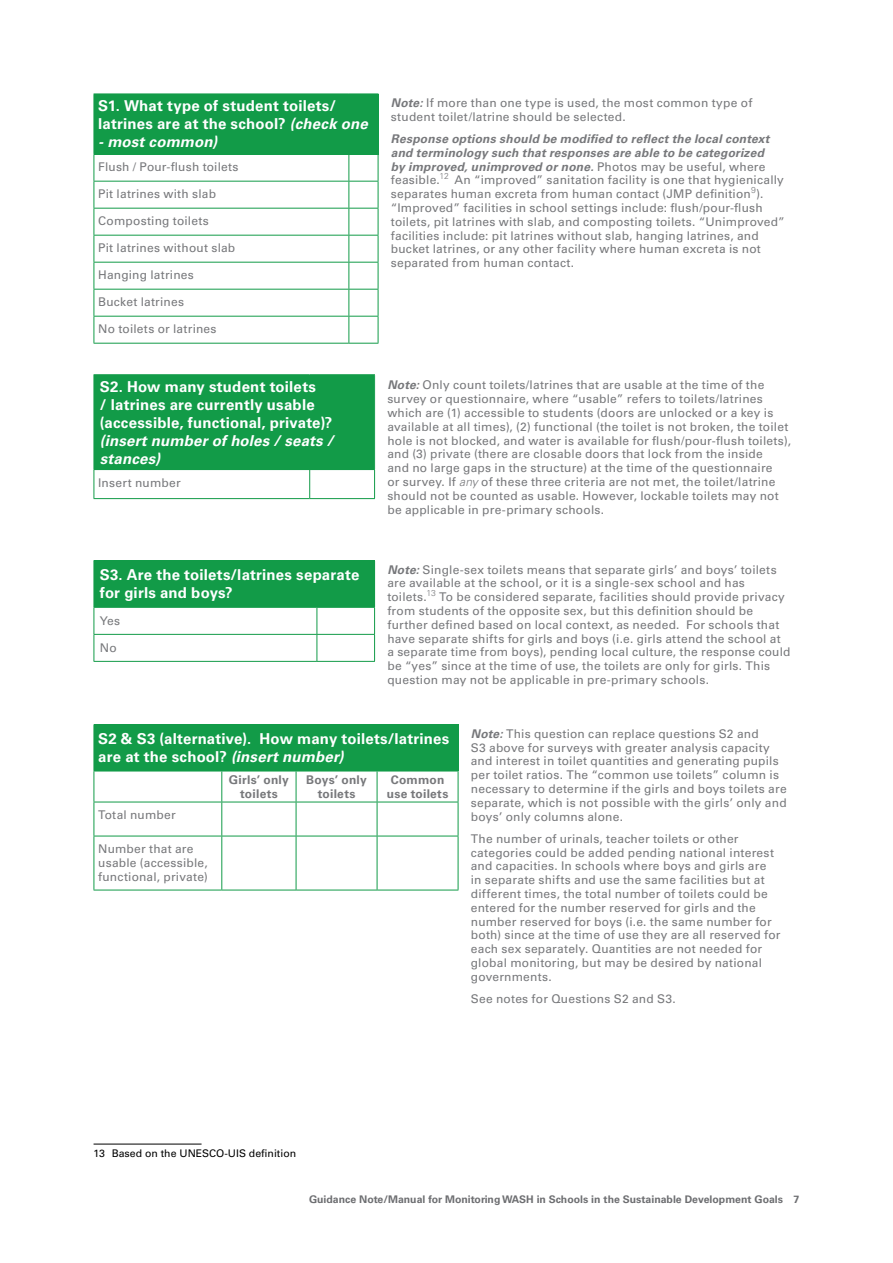
<style>
.page{position:relative;width:893px;height:1263px;background:#fff}
.page>*{position:absolute;margin:0;border:0;box-sizing:border-box;transform-origin:0 0}
.t1{font:700 15px/18px "Univers LT Std";letter-spacing:.015em;color:#fff}
.t2{font:italic 700 15px/18px "Univers LT Std";letter-spacing:.01em;color:#fff}
.t3{font:12px/13.8px "Univers LT Std";letter-spacing:.015em;color:#77787b}
.t4{font:700 12px/13.8px "Univers LT Std";letter-spacing:.02em;color:#77787b;text-align:center}
.t5{font:700 10.5px "Univers LT Std";color:#6d6e71}
.t6{font:10.5px "Univers LT Std";color:#000}
.s1{font-style:italic}
.s2{font-weight:700;font-style:italic}
.s3{font-weight:300;font-style:italic}
</style>
<div class="page">
<div style="left:94px;top:94px;width:284px;height:60px;background:#129b48"></div>
<hr style="left:378px;top:94px;width:1px;height:60px;background:#129b48">
<hr style="left:94px;top:154px;width:255px;height:1px;background:#129b48">
<hr style="left:94px;top:181px;width:255px;height:1px;background:#129b48">
<hr style="left:94px;top:208px;width:255px;height:1px;background:#129b48">
<hr style="left:94px;top:235px;width:255px;height:1px;background:#129b48">
<hr style="left:94px;top:262px;width:255px;height:1px;background:#129b48">
<hr style="left:94px;top:289px;width:255px;height:1px;background:#129b48">
<svg style="left:94px;top:155px;width:1px;height:188px"></svg>
<hr style="left:94px;top:316px;width:255px;height:1px;background:#129b48">
<hr style="left:94px;top:343px;width:255px;height:1px;background:#129b48">
<svg style="left:348px;top:154px;width:31px;height:190px"></svg>
<div style="left:94px;top:375px;width:281px;height:95px;background:#129b48"></div>
<hr style="left:94px;top:374px;width:216px;height:1px;background:#129b48">
<hr style="left:310px;top:374px;width:65px;height:1px;background:#129b48">
<svg style="left:94px;top:470px;width:1px;height:28px"></svg>
<svg style="left:309px;top:470px;width:1px;height:28px"></svg>
<svg style="left:374px;top:470px;width:1px;height:28px"></svg>
<hr style="left:94px;top:498px;width:216px;height:1px;background:#129b48">
<hr style="left:310px;top:498px;width:65px;height:1px;background:#129b48">
<div style="left:94px;top:561px;width:281px;height:46px;background:#129b48"></div>
<hr style="left:94px;top:560px;width:223px;height:1px;background:#129b48">
<hr style="left:317px;top:560px;width:58px;height:1px;background:#129b48">
<svg style="left:94px;top:607px;width:281px;height:54px"></svg>
<hr style="left:94px;top:661px;width:223px;height:1px;background:#129b48">
<hr style="left:317px;top:661px;width:58px;height:1px;background:#129b48">
<div style="left:94px;top:725px;width:364px;height:46px;background:#129b48"></div>
<hr style="left:94px;top:724px;width:128px;height:1px;background:#129b48">
<hr style="left:222px;top:724px;width:74px;height:1px;background:#129b48">
<hr style="left:296px;top:724px;width:81px;height:1px;background:#129b48">
<hr style="left:377px;top:724px;width:81px;height:1px;background:#129b48">
<hr style="left:458px;top:725px;width:1px;height:46px;background:#129b48">
<hr style="left:94px;top:771px;width:1px;height:31px;background:#129b48">
<hr style="left:94px;top:771px;width:128px;height:1px;background:#129b48">
<hr style="left:222px;top:771px;width:74px;height:1px;background:#129b48">
<hr style="left:296px;top:771px;width:81px;height:1px;background:#129b48">
<hr style="left:377px;top:771px;width:81px;height:1px;background:#129b48">
<hr style="left:221px;top:771px;width:1px;height:31px;background:#129b48">
<hr style="left:296px;top:771px;width:1px;height:31px;background:#129b48">
<hr style="left:377px;top:771px;width:1px;height:31px;background:#129b48">
<hr style="left:458px;top:771px;width:1px;height:31px;background:#129b48">
<hr style="left:94px;top:802px;width:1px;height:34px;background:#129b48">
<hr style="left:94px;top:802px;width:128px;height:1px;background:#129b48">
<hr style="left:221px;top:802px;width:1px;height:34px;background:#129b48">
<hr style="left:222px;top:802px;width:74px;height:1px;background:#129b48">
<hr style="left:296px;top:802px;width:81px;height:1px;background:#129b48">
<hr style="left:377px;top:802px;width:81px;height:1px;background:#129b48">
<hr style="left:296px;top:802px;width:1px;height:34px;background:#129b48">
<hr style="left:377px;top:802px;width:1px;height:34px;background:#129b48">
<hr style="left:458px;top:802px;width:1px;height:34px;background:#129b48">
<hr style="left:94px;top:836px;width:1px;height:54px;background:#129b48">
<hr style="left:94px;top:836px;width:128px;height:1px;background:#129b48">
<hr style="left:221px;top:836px;width:1px;height:54px;background:#129b48">
<hr style="left:222px;top:836px;width:74px;height:1px;background:#129b48">
<hr style="left:296px;top:836px;width:81px;height:1px;background:#129b48">
<hr style="left:377px;top:836px;width:81px;height:1px;background:#129b48">
<hr style="left:296px;top:836px;width:1px;height:54px;background:#129b48">
<hr style="left:377px;top:836px;width:1px;height:54px;background:#129b48">
<hr style="left:458px;top:836px;width:1px;height:54px;background:#129b48">
<hr style="left:94px;top:890px;width:128px;height:1px;background:#129b48">
<hr style="left:222px;top:890px;width:74px;height:1px;background:#129b48">
<hr style="left:296px;top:890px;width:81px;height:1px;background:#129b48">
<hr style="left:377px;top:890px;width:81px;height:1px;background:#129b48">
<hr style="left:94px;top:1144px;width:108px;height:1px;background:#000">
<p class="t1" style="left:98px;top:97px;width:271px">S1. What type of student toilets/ latrines are at the school? <span class="s1">(check one</span></p>
<p class="t2" style="left:98px;top:133px;width:121px">- most common)</p>
<p class="t3" style="left:98px;top:160px;width:142px">Flush / Pour-flush toilets</p>
<p class="t3" style="left:98px;top:187px;width:119px">Pit latrines with slab</p>
<p class="t3" style="left:98px;top:214px;width:112px">Composting toilets</p>
<p class="t3" style="left:98px;top:241px;width:139px">Pit latrines without slab</p>
<p class="t3" style="left:98px;top:268px;width:97px">Hanging latrines</p>
<p class="t3" style="left:98px;top:295px;width:87px">Bucket latrines</p>
<p class="t3" style="left:98px;top:322px;width:120px">No toilets or latrines</p>
<p class="t1" style="left:100px;top:377px;width:234px">S2. How many student toilets<br>/ latrines are currently usable (accessible, functional, private)?</p>
<p class="t2" style="left:100px;top:431px;width:235px">(insert number of holes / seats / stances)</p>
<p class="t3" style="left:98px;top:476px;width:84px">Insert number</p>
<p class="t3" style="left:391px;top:96px;width:363px"><span class="s2">Note:</span> If more than one type is used, the most common type of student toilet/latrine should be selected.</p>
<p class="t3" style="left:391px;top:132px;width:396px"><span class="s2">Response options should be modified to reflect the local context and terminology such that responses are able to be categorized<br>by improved, unimproved or none.</span> Photos may be useful, where feasible.<sup>12</sup> An “improved” sanitation facility is one that hygienically separates human excreta from human contact (JMP definition<sup>9</sup>). “Improved” facilities in school settings include: flush/pour-flush toilets, pit latrines with slab, and composting toilets. “Unimproved” facilities include: pit latrines without slab, hanging latrines, and bucket latrines, or any other facility where human excreta is not separated from human contact.</p>
<p class="t3" style="left:387px;top:378px;width:405px"><span class="s2">Note:</span> Only count toilets/latrines that are usable at the time of the survey or questionnaire, where “usable” refers to toilets/latrines which are (1) accessible to students (doors are unlocked or a key is available at all times), (2) functional (the toilet is not broken, the toilet hole is not blocked, and water is available for flush/pour-flush toilets), and (3) private (there are closable doors that lock from the inside<br>and no large gaps in the structure) at the time of the questionnaire<br>or survey. If <span class="s3">any</span> of these three criteria are not met, the toilet/latrine should not be counted as usable. However, lockable toilets may not be applicable in pre-primary schools.</p>
<p class="t1" style="left:100px;top:566px;width:261px">S3. Are the toilets/latrines separate for girls and boys?</p>
<p class="t3" style="left:387px;top:562px;width:405px"><span class="s2">Note:</span> Single-sex toilets means that separate girls’ and boys’ toilets are available at the school, or it is a single-sex school and has toilets.<sup>13</sup> To be considered separate, facilities should provide privacy from students of the opposite sex, but this definition should be further defined based on local context, as needed. For schools that have separate shifts for girls and boys (i.e. girls attend the school at<br>a separate time from boys), pending local culture, the response could be “yes” since at the time of use, the toilets are only for girls. This question may not be applicable in pre-primary schools.</p>
<p class="t3" style="left:100px;top:614px;width:22px">Yes</p>
<p class="t3" style="left:100px;top:641px;width:18px">No</p>
<p class="t1" style="left:98px;top:730px;width:353px">S2 &amp; S3 (alternative). How many toilets/latrines are at the school? <span class="s1">(insert number)</span></p>
<p class="t3" style="left:471px;top:727px;width:317px"><span class="s2">Note:</span> This question can replace questions S2 and<br>S3 above for surveys with greater analysis capacity and interest in toilet quantities and generating pupils per toilet ratios. The “common use toilets” column is necessary to determine if the girls and boys toilets are separate, which is not possible with the girls’ only and boys’ only columns alone.</p>
<p class="t3" style="left:471px;top:832px;width:311px">The number of urinals, teacher toilets or other categories could be added pending national interest and capacities. In schools where boys and girls are<br>in separate shifts and use the same facilities but at different times, the total number of toilets could be entered for the number reserved for girls and the number reserved for boys (i.e. the same number for both) since at the time of use they are all reserved for each sex separately. Quantities are not needed for global monitoring, but may be desired by national governments.</p>
<p class="t3" style="left:471px;top:992px;width:206px">See notes for Questions S2 and S3.</p>
<p class="t4" style="left:229px;top:773px;width:61px">Girls’ only toilets</p>
<p class="t4" style="left:306px;top:773px;width:62px">Boys’ only toilets</p>
<p class="t4" style="left:387px;top:773px;width:63px">Common use toilets</p>
<p class="t3" style="left:98px;top:808px;width:79px">Total number</p>
<p class="t3" style="left:98px;top:842px;width:111px">Number that are usable (accessible, functional, private)</p>
<p class="t6" style="left:94px;top:1147px;width:204px">13 Based on the UNESCO-UIS definition</p>
<p class="t5" style="left:309px;top:1193px;width:492px">Guidance Note/Manual for Monitoring WASH in Schools in the Sustainable Development Goals 7</p>
</div>
